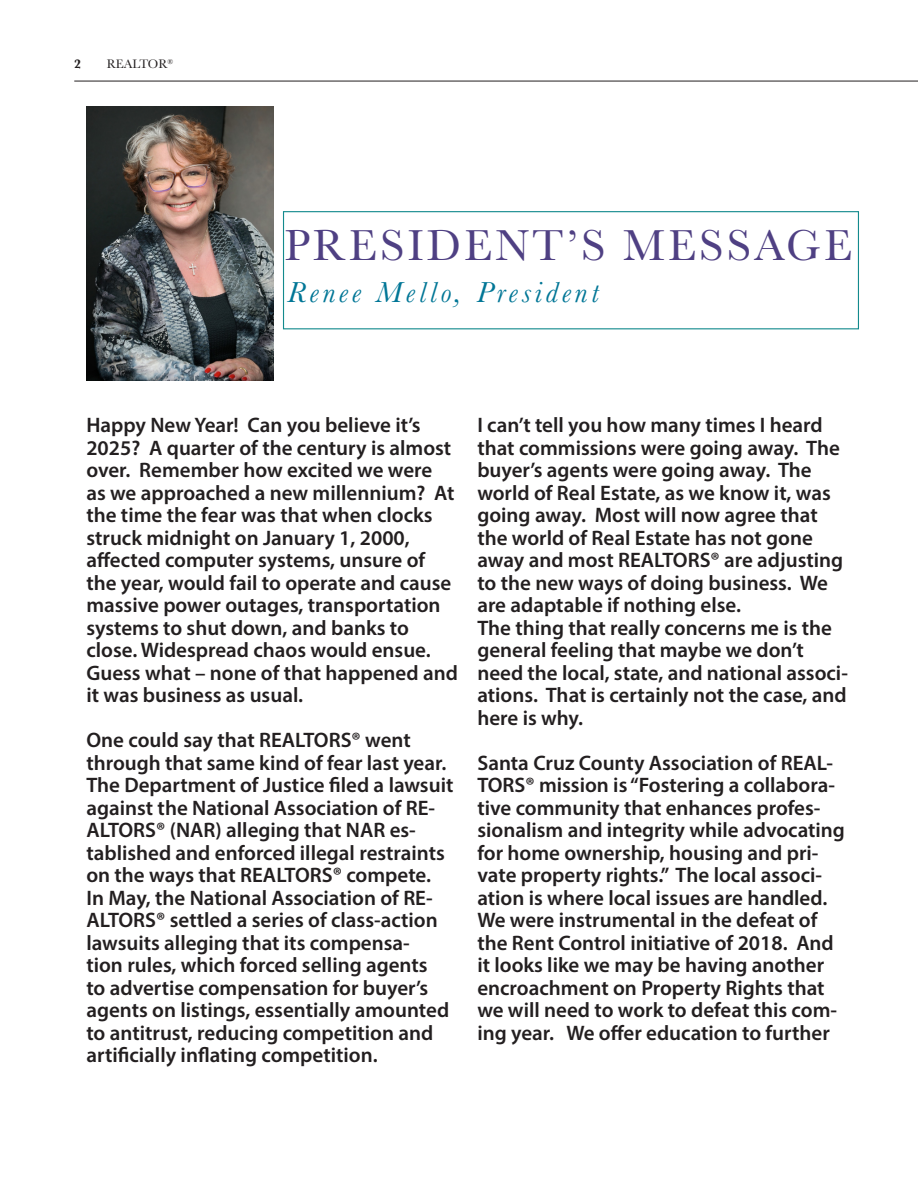
<style>
.page{position:relative;width:918px;height:1188px;background:#fff}
.page>*{position:absolute;margin:0;border:0;box-sizing:border-box;transform-origin:0 0}
.t1{font:45px "Baskerville";letter-spacing:.07em;color:#4f4083}
.t2{font:italic 30px "Baskerville";letter-spacing:.125em;color:#017696}
.t3{font:600 21px/22.5px "Myriad Pro";color:#231f20}
.t4{font:12.75px "Baskerville";color:#231f20}
.t5{font:700 12.75px "Baskerville";color:#231f20}
</style>
<div class="page">
<hr style="left:74px;top:81px;width:844px;height:1px;background:#231f20">
<img style="left:86px;top:106px;width:187px;height:274px">
<div style="left:283px;top:211px;width:576px;height:118px;border:1px solid #138a8d"></div>
<p class="t5" style="left:74px;top:55px;width:8px">2</p>
<p class="t4" style="left:107px;top:56px;width:68px">REALTOR<sup>®</sup></p>
<p class="t1" style="left:284px;top:217px;width:569px">PRESIDENT’S MESSAGE</p>
<p class="t2" style="left:287px;top:272px;width:313px">Renee Mello, President</p>
<p class="t3" style="left:86px;top:413px;width:373px">Happy New Year! Can you believe it’s 2025? A quarter of the century is almost over. Remember how excited we were<br>as we approached a new millennium? At the time the fear was that when clocks struck midnight on January 1, 2000, affected computer systems, unsure of the year, would fail to operate and cause massive power outages, transportation systems to shut down, and banks to close. Widespread chaos would ensue.<br>Guess what – none of that happened and it was business as usual.</p>
<p class="t3" style="left:86px;top:728px;width:369px">One could say that REALTORS® went through that same kind of fear last year.<br>The Department of Justice filed a lawsuit against the National Association of RE-ALTORS® (NAR) alleging that NAR es&shy;tablished and enforced illegal restraints on the ways that REALTORS® compete.<br>In May, the National Association of RE-ALTORS® settled a series of class-action lawsuits alleging that its compensa-<br>tion rules, which forced selling agents<br>to advertise compensation for buyer’s agents on listings, essentially amounted to antitrust, reducing competition and artificially inflating competition.</p>
<p class="t3" style="left:477px;top:413px;width:368px">I can’t tell you how many times I heard that commissions were going away. The buyer’s agents were going away. The world of Real Estate, as we know it, was going away. Most will now agree that the world of Real Estate has not gone away and most REALTORS® are adjusting to the new ways of doing business. We are adaptable if nothing else.</p>
<p class="t3" style="left:477px;top:616px;width:372px">The thing that really concerns me is the general feeling that maybe we don’t need the local, state, and national associ&shy;ations. That is certainly not the case, and here is why.</p>
<p class="t3" style="left:477px;top:751px;width:369px">Santa Cruz County Association of REAL-TORS® mission is “Fostering a collabora&shy;tive community that enhances profes&shy;sionalism and integrity while advocating for home ownership, housing and pri&shy;vate property rights.” The local associ&shy;ation is where local issues are handled.<br>We were instrumental in the defeat of the Rent Control initiative of 2018. And it looks like we may be having another encroachment on Property Rights that we will need to work to defeat this com&shy;ing year. We offer education to further</p>
</div>
